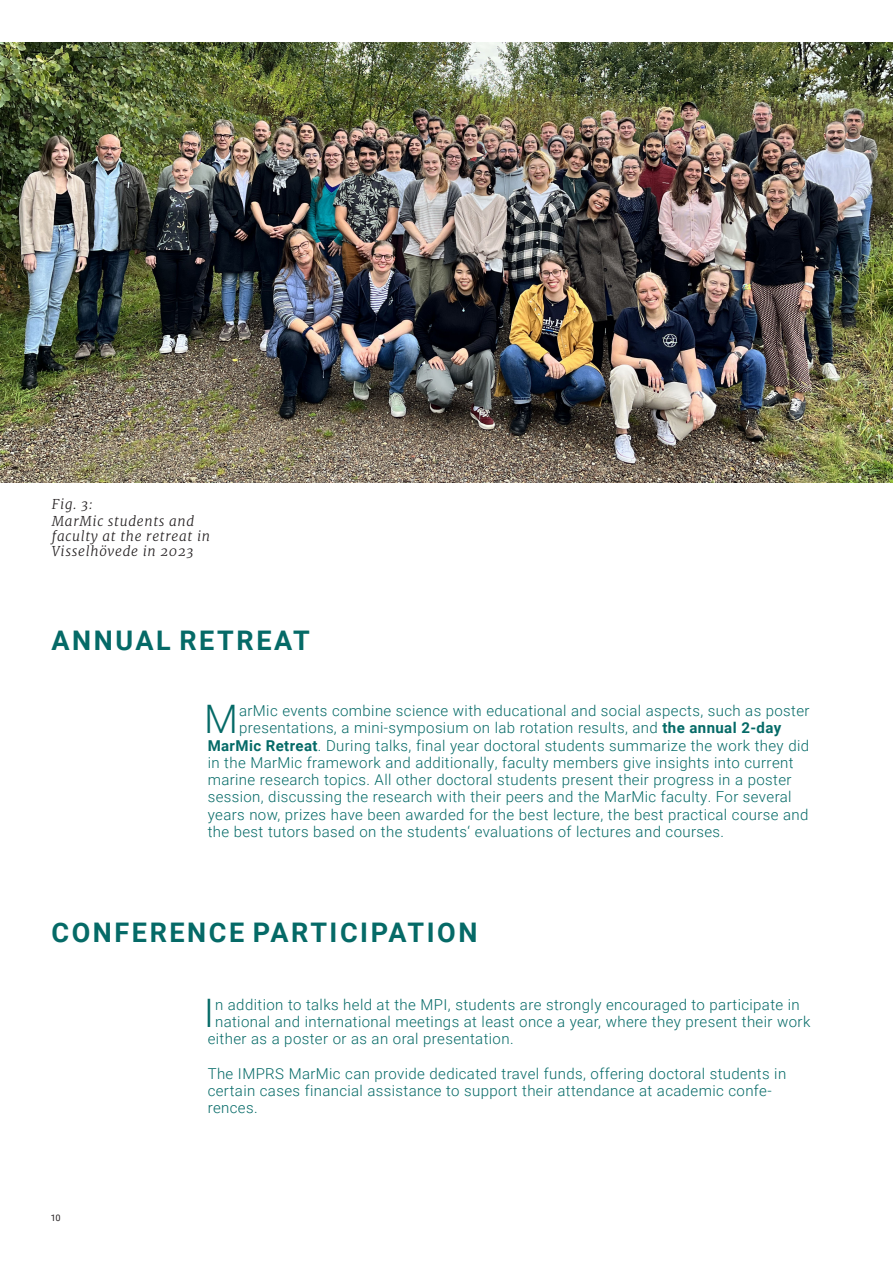
<style>
.page{position:relative;width:893px;height:1263px;background:#fff}
.page>*{position:absolute;margin:0;border:0;box-sizing:border-box;transform-origin:0 0}
.A4_Fließtext_de{font:300 39.3px "Roboto";color:#056a67}
.A4_Headline_Kapitel{font:700 27px "Roboto";letter-spacing:.095em;color:#056a67}
.A4_Fließtext_de-2{font:300 15px/17.2px "Roboto";letter-spacing:.025em;color:#056a67}
.A4_Bildunterschrift_de{font:italic 300 13.5px/15px "Merriweather";letter-spacing:.05em;color:#231f20}
.t1{font:9px "Roboto";color:#231f20}
.s1{font-weight:700}
</style>
<div class="page">
<hr style="left:51px;top:42px;width:842px;height:1px;background:#231f20">
<img style="left:0;top:43px;width:893px;height:440px">
<p class="A4_Bildunterschrift_de" style="left:52px;top:497px;width:42px">Fig. 3:</p>
<p class="A4_Bildunterschrift_de" style="left:52px;top:514px;width:160px">MarMic students and faculty at the retreat in<br>Visselhövede in 2023</p>
<p class="A4_Headline_Kapitel" style="left:51px;top:621px;width:260px">ANNUAL RETREAT</p>
<p class="A4_Fließtext_de" style="left:204px;top:692px;width:35px">M</p>
<p class="A4_Fließtext_de-2" style="left:239px;top:702px;width:572px">arMic events combine science with educational and social aspects, such as poster</p>
<p class="A4_Fließtext_de-2" style="left:239px;top:719px;width:544px">presentations, a mini-symposium on lab rotation results, and <span class="s1">the annual 2-day</span></p>
<p class="A4_Fließtext_de-2" style="left:208px;top:736px;width:603px"><span class="s1">MarMic Retreat</span>. During talks, final year doctoral students summarize the work they did</p>
<p class="A4_Fließtext_de-2" style="left:208px;top:753px;width:587px">in the MarMic framework and additionally, faculty members give insights into current</p>
<p class="A4_Fließtext_de-2" style="left:208px;top:771px;width:585px">marine research topics. All other doctoral students present their progress in a poster</p>
<p class="A4_Fließtext_de-2" style="left:208px;top:788px;width:585px">session, discussing the research with their peers and the MarMic faculty. For several</p>
<p class="A4_Fließtext_de-2" style="left:208px;top:805px;width:602px">years now, prizes have been awarded for the best lecture, the best practical course and</p>
<p class="A4_Fließtext_de-2" style="left:208px;top:822px;width:518px">the best tutors based on the students‘ evaluations of lectures and courses.</p>
<p class="A4_Headline_Kapitel" style="left:51px;top:914px;width:428px">CONFERENCE PARTICIPATION</p>
<p class="t1" style="left:51px;top:1211px;width:11px">10</p>
<p class="A4_Fließtext_de" style="left:204px;top:985px;width:12px">I</p>
<p class="A4_Fließtext_de-2" style="left:215px;top:995px;width:586px">n addition to talks held at the MPI, students are strongly encouraged to participate in</p>
<p class="A4_Fließtext_de-2" style="left:215px;top:1012px;width:597px">national and international meetings at least once a year, where they present their work</p>
<p class="A4_Fließtext_de-2" style="left:208px;top:1029px;width:307px">either as a poster or as an oral presentation.</p>
<p class="A4_Fließtext_de-2" style="left:208px;top:1064px;width:580px">The IMPRS MarMic can provide dedicated travel funds, offering doctoral students in certain cases financial assistance to support their attendance at academic confe&shy;rences.</p>
</div>
